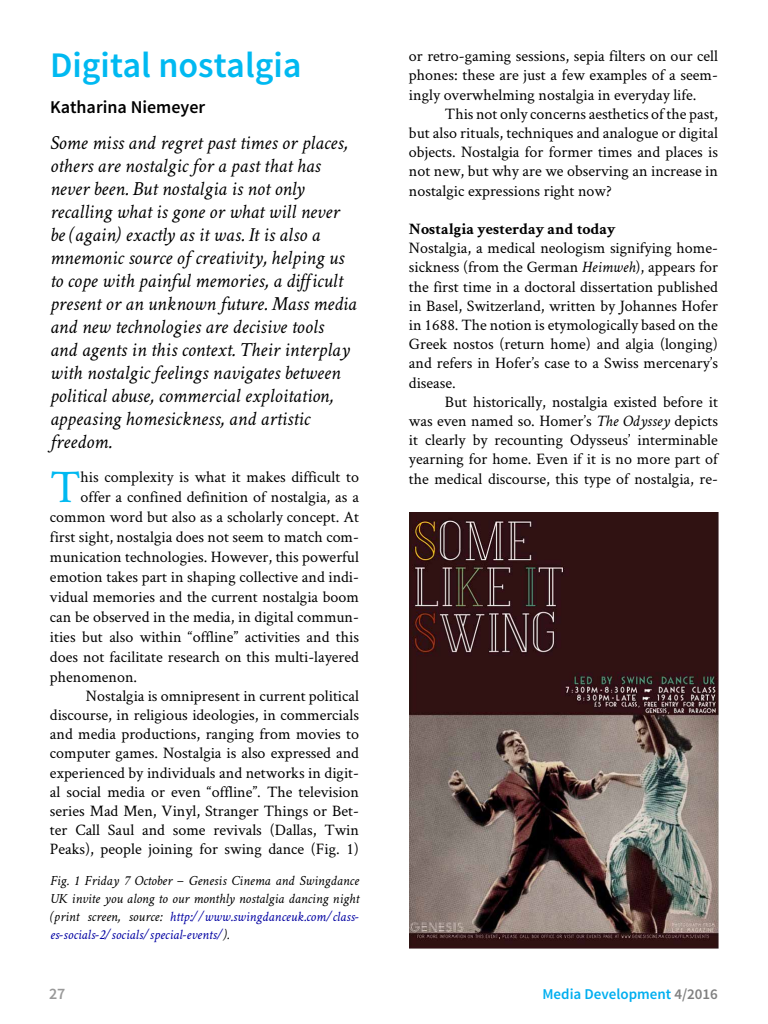
<style>
.page{position:relative;width:768px;height:1024px;background:#fff}
.page>*{position:absolute;margin:0;border:0;box-sizing:border-box;transform-origin:0 0}
.t1{font:46.9px "Crimson Text";color:#00b9f1}
.t2{font:600 36px "Source Sans Pro";color:#00b9f1}
.t3{font:italic 20px/23px "Crimson Text";color:#000}
.t4{font:600 18px "Source Sans Pro";color:#000}
.t5{font:16px/19.2px "Crimson Text";color:#000;text-align:justify}
.t6{font:700 16px "Crimson Text";color:#000}
.t7{font:600 16px "Source Sans Pro";color:#999}
.t8{font:600 15px "Source Sans Pro";color:#00aeef}
.t9{font:italic 14px/18px "Crimson Text";color:#000;text-align:justify}
.s1{color:#0000a2}
.s2{font-style:italic}
.s3{color:#808080}
</style>
<div class="page">
<img style="left:409px;top:512px;width:309px;height:437px">
<h2 class="t2" style="left:50px;top:42px;width:253px">Digital nostalgia</h2>
<p class="t4" style="left:50px;top:95px;width:157px">Katharina Niemeyer</p>
<p class="t3" style="left:50px;top:131px;width:308px">Some miss and regret past times or places, others are nostalgic for a past that has never been. But nostalgia is not only recalling what is gone or what will never be (again) exactly as it was. It is also a mnemonic source of creativity, helping us to cope with painful memories, a difficult present or an unknown future. Mass media and new technologies are decisive tools<br>and agents in this context. Their interplay with nostalgic feelings navigates between political abuse, commercial exploitation, appeasing homesickness, and artistic freedom.</p>
<h1 class="t1" style="left:50px;top:455px;width:32px">T</h1>
<p class="t5" style="left:81px;top:466px;width:280px">his complexity is what it makes difficult to</p>
<p class="t5" style="left:81px;top:486px;width:280px">offer a confined definition of nostalgia, as a</p>
<p class="t5" style="left:50px;top:506px;width:311px">common word but also as a scholarly concept. At</p>
<p class="t5" style="left:50px;top:526px;width:311px">first sight, nostalgia does not seem to match com-</p>
<p class="t5" style="left:50px;top:546px;width:311px">munication technologies. However, this powerful</p>
<p class="t5" style="left:50px;top:566px;width:311px">emotion takes part in shaping collective and indi-</p>
<p class="t5" style="left:50px;top:586px;width:310px">vidual memories and the current nostalgia boom</p>
<p class="t5" style="left:50px;top:606px;width:310px">can be observed in the media, in digital commun-</p>
<p class="t5" style="left:50px;top:626px;width:311px">ities but also within “offline” activities and this</p>
<p class="t5" style="left:50px;top:646px;width:310px">does not facilitate research on this multi-layered</p>
<p class="t5" style="left:50px;top:666px;width:89px">phenomenon.</p>
<p class="t5" style="left:86px;top:685px;width:275px">Nostalgia is omnipresent in current political</p>
<p class="t5" style="left:50px;top:705px;width:311px">discourse, in religious ideologies, in commercials</p>
<p class="t5" style="left:50px;top:724px;width:310px">and media productions, ranging from movies to</p>
<p class="t5" style="left:50px;top:743px;width:310px">computer games. Nostalgia is also expressed and</p>
<p class="t5" style="left:50px;top:762px;width:310px">experienced by individuals and networks in digit-</p>
<p class="t5" style="left:50px;top:781px;width:310px">al social media or even “offline”. The television</p>
<p class="t5" style="left:50px;top:801px;width:310px">series Mad Men, Vinyl, Stranger Things or Bet-</p>
<p class="t5" style="left:50px;top:820px;width:311px">ter Call Saul and some revivals (Dallas, Twin</p>
<p class="t5" style="left:50px;top:839px;width:310px">Peaks), people joining for swing dance (Fig. 1)</p>
<p class="t9" style="left:50px;top:872px;width:310px">Fig. 1 Friday 7 October − Genesis Cinema and Swingdance UK invite you along to our monthly nostalgia dancing night (print screen, source: <span class="s1">http://www.swingdanceuk.com/class&shy;es-socials-2/socials/special-events/</span>).</p>
<p class="t5" style="left:409px;top:46px;width:311px">or retro-gaming sessions, sepia filters on our cell phones: these are just a few examples of a seem&shy;ingly overwhelming nostalgia in everyday life.</p>
<p class="t5" style="left:409px;top:104px;width:311px;text-indent:36px">This not only concerns aesthetics of the past, but also rituals, techniques and analogue or digital objects. Nostalgia for former times and places is not new, but why are we observing an increase in nostalgic expressions right now?</p>
<p class="t6" style="left:409px;top:219px;width:208px">Nostalgia yesterday and today</p>
<p class="t5" style="left:409px;top:238px;width:311px">Nostalgia, a medical neologism signifying home&shy;sickness (from the German <span class="s2">Heimweh</span>), appears for the first time in a doctoral dissertation published in Basel, Switzerland, written by Johannes Hofer in 1688. The notion is etymologically based on the Greek nostos (return home) and algia (longing) and refers in Hofer’s case to a Swiss mercenary’s disease.</p>
<p class="t5" style="left:409px;top:392px;width:311px;text-indent:36px">But historically, nostalgia existed before it was even named so. Homer’s <span class="s2">The Odyssey</span> depicts it clearly by recounting Odysseus’ interminable yearning for home. Even if it is no more part of the medical discourse, this type of nostalgia, re-</p>
<p class="t7" style="left:49px;top:984px;width:18px">27</p>
<p class="t8" style="left:543px;top:985px;width:177px">Media Development <span class="s3">4/2016</span></p>
</div>
